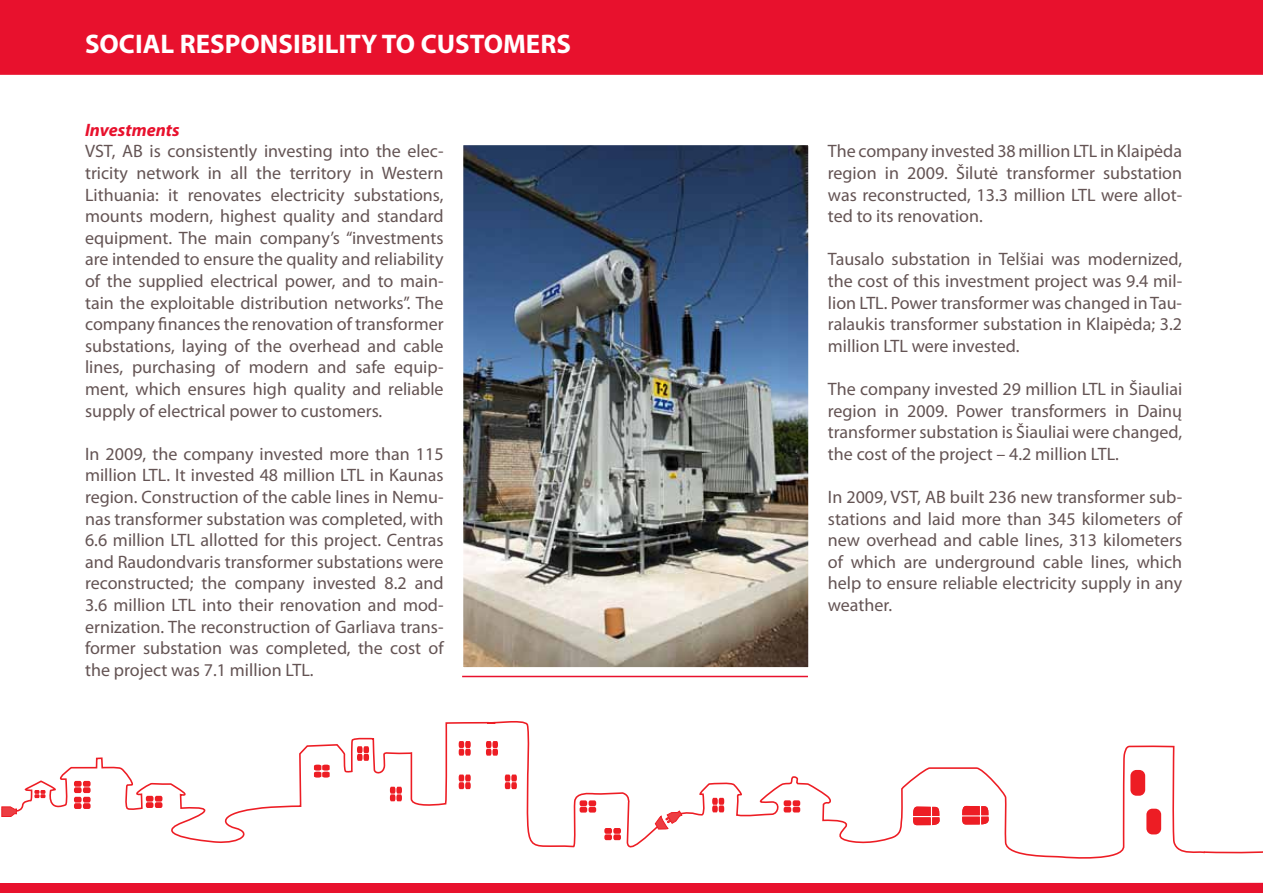
<style>
.page{position:relative;width:1263px;height:893px;background:#fff}
.page>*{position:absolute;margin:0;border:0;box-sizing:border-box;transform-origin:0 0}
.t1{font:700 27px "Myriad Pro";color:#fff}
.t2{font:18px/21.6px "Myriad Pro";color:#645454;text-align:justify}
.t3{font:italic 700 18px "Myriad Pro";color:#e8112d}
</style>
<div class="page">
<div style="left:0;top:883px;width:1263px;height:10px;background:#e8112d"></div>
<svg style="left:17px;top:721px;width:1185px;height:138px"></svg>
<svg style="left:1px;top:806px;width:16px;height:11px"></svg>
<div style="left:604px;top:834px;width:8px;height:6px;background:#ed1d24;border-radius:2px"></div>
<div style="left:604px;top:828px;width:8px;height:6px;background:#ed1d24;border-radius:2px"></div>
<div style="left:613px;top:834px;width:8px;height:6px;background:#ed1d24;border-radius:2px"></div>
<div style="left:613px;top:828px;width:8px;height:6px;background:#ed1d24;border-radius:2px"></div>
<div style="left:784px;top:800px;width:7px;height:6px;background:#ed1d24;border-radius:2px"></div>
<svg style="left:784px;top:807px;width:16px;height:5px"></svg>
<div style="left:793px;top:800px;width:7px;height:6px;background:#ed1d24;border-radius:2px"></div>
<div style="left:146px;top:802px;width:7px;height:6px;background:#ed1d24;border-radius:2px"></div>
<div style="left:146px;top:796px;width:7px;height:6px;background:#ed1d24;border-radius:2px"></div>
<div style="left:155px;top:802px;width:7px;height:6px;background:#ed1d24;border-radius:2px"></div>
<div style="left:155px;top:796px;width:7px;height:6px;background:#ed1d24;border-radius:2px"></div>
<div style="left:74px;top:787px;width:8px;height:6px;background:#ed1d24;border-radius:2px"></div>
<div style="left:74px;top:781px;width:8px;height:6px;background:#ed1d24;border-radius:2px"></div>
<div style="left:83px;top:787px;width:8px;height:6px;background:#ed1d24;border-radius:2px"></div>
<div style="left:83px;top:781px;width:8px;height:6px;background:#ed1d24;border-radius:2px"></div>
<div style="left:74px;top:803px;width:8px;height:6px;background:#ed1d24;border-radius:2px"></div>
<div style="left:74px;top:797px;width:8px;height:6px;background:#ed1d24;border-radius:2px"></div>
<div style="left:83px;top:803px;width:8px;height:6px;background:#ed1d24;border-radius:2px"></div>
<div style="left:83px;top:797px;width:8px;height:6px;background:#ed1d24;border-radius:2px"></div>
<svg style="left:34px;top:790px;width:11px;height:8px"></svg>
<div style="left:580px;top:807px;width:7px;height:6px;background:#ed1d24;border-radius:2px"></div>
<div style="left:580px;top:800px;width:7px;height:6px;background:#ed1d24;border-radius:2px"></div>
<div style="left:588px;top:807px;width:8px;height:6px;background:#ed1d24;border-radius:2px"></div>
<div style="left:588px;top:800px;width:8px;height:6px;background:#ed1d24;border-radius:2px"></div>
<svg style="left:314px;top:765px;width:16px;height:13px"></svg>
<svg style="left:357px;top:746px;width:12px;height:15px"></svg>
<svg style="left:390px;top:787px;width:12px;height:14px"></svg>
<svg style="left:459px;top:741px;width:12px;height:15px"></svg>
<svg style="left:486px;top:741px;width:12px;height:15px"></svg>
<svg style="left:712px;top:798px;width:12px;height:14px"></svg>
<svg style="left:459px;top:774px;width:12px;height:15px"></svg>
<svg style="left:505px;top:774px;width:12px;height:15px"></svg>
<svg style="left:1202px;top:851px;width:61px;height:3px"></svg>
<svg style="left:962px;top:806px;width:28px;height:18px"></svg>
<svg style="left:913px;top:807px;width:28px;height:18px"></svg>
<div style="left:1146px;top:809px;width:15px;height:25px;background:#ed1d24;border-radius:6px"></div>
<div style="left:1130px;top:770px;width:15px;height:26px;background:#ed1d24;border-radius:6px"></div>
<svg style="left:654px;top:810px;width:29px;height:19px"></svg>
<div style="left:0;top:0;width:1263px;height:75px;background:#e8112d"></div>
<img style="left:465px;top:147px;width:342px;height:519px">
<div style="left:461px;top:143px;width:350px;height:527px;border:3px solid #fff"></div>
<hr style="left:462px;top:676px;width:346px;height:1px;background:#e8112d">
<h1 class="t1" style="left:85px;top:26px;width:487px">SOCIAL RESPONSIBILITY TO CUSTOMERS</h1>
<p class="t3" style="left:85px;top:118px;width:96px">Investments</p>
<p class="t2" style="left:85px;top:140px;width:360px">VST, AB is consistently investing into the elec&shy;tricity network in all the territory in Western Lithuania: it renovates electricity substations, mounts modern, highest quality and standard equipment. The main company’s “investments are intended to ensure the quality and reliability of the supplied electrical power, and to main&shy;tain the exploitable distribution networks”. The company finances the renovation of transformer substations, laying of the overhead and cable lines, purchasing of modern and safe equip&shy;ment, which ensures high quality and reliable supply of electrical power to customers.</p>
<p class="t2" style="left:85px;top:443px;width:360px">In 2009, the company invested more than 115 million LTL. It invested 48 million LTL in Kaunas region. Construction of the cable lines in Nemu&shy;nas transformer substation was completed, with 6.6 million LTL allotted for this project. Centras and Raudondvaris transformer substations were reconstructed; the company invested 8.2 and 3.6 million LTL into their renovation and mod&shy;ernization. The reconstruction of Garliava trans&shy;former substation was completed, the cost of the project was 7.1 million LTL.</p>
<p class="t2" style="left:828px;top:140px;width:356px">The company invested 38 million LTL in Klaipėda region in 2009. Šilutė transformer substation was reconstructed, 13.3 million LTL were allot&shy;ted to its renovation.</p>
<p class="t2" style="left:828px;top:248px;width:356px">Tausalo substation in Telšiai was modernized, the cost of this investment project was 9.4 mil&shy;lion LTL. Power transformer was changed in Tau&shy;ralaukis transformer substation in Klaipėda; 3.2 million LTL were invested.</p>
<p class="t2" style="left:828px;top:378px;width:356px">The company invested 29 million LTL in Šiauliai region in 2009. Power transformers in Dainų transformer substation is Šiauliai were changed, the cost of the project – 4.2 million LTL.</p>
<p class="t2" style="left:828px;top:486px;width:356px">In 2009, VST, AB built 236 new transformer sub&shy;stations and laid more than 345 kilometers of new overhead and cable lines, 313 kilometers of which are underground cable lines, which help to ensure reliable electricity supply in any weather.</p>
</div>
